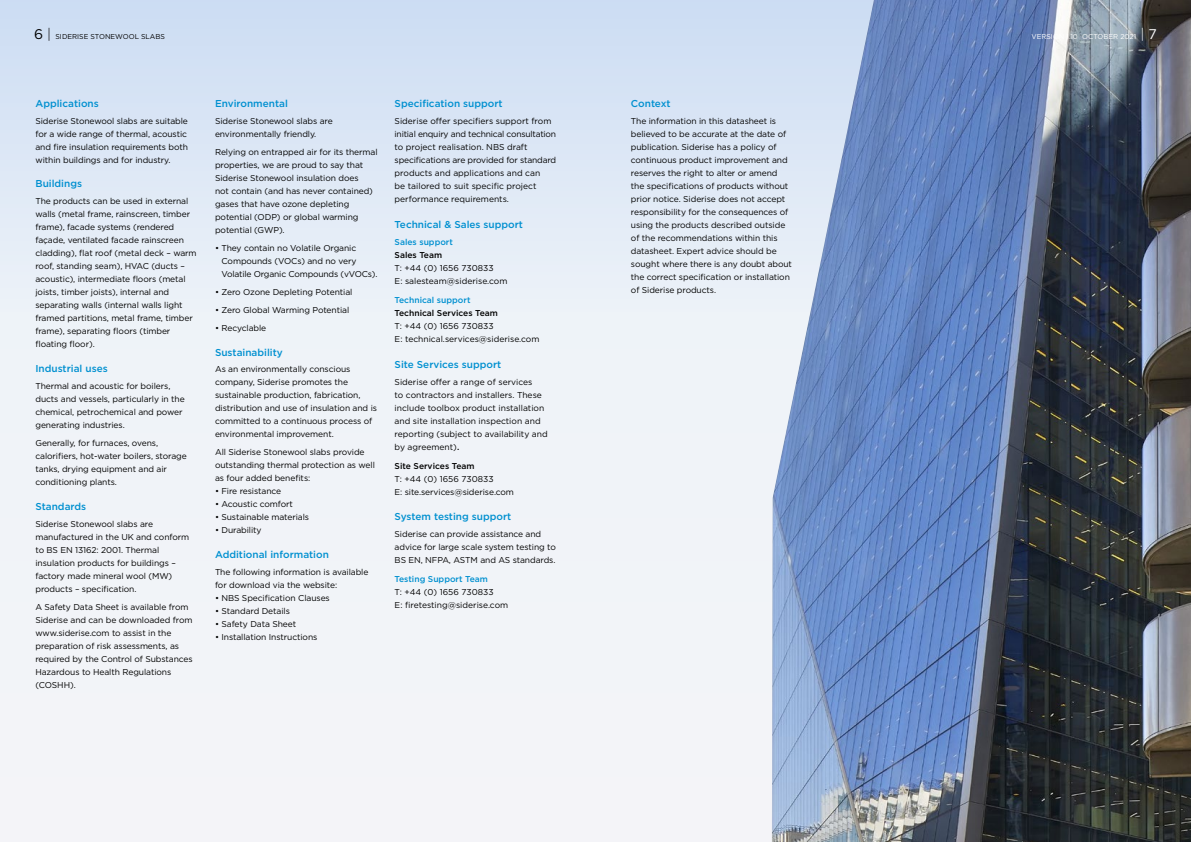
<style>
.page{position:relative;width:1191px;height:842px;background:#fff}
.page>*{position:absolute;margin:0;border:0;box-sizing:border-box;transform-origin:0 0}
.t1{font:500 10px "Gotham";color:#0090d0}
.t2{font:8.5px/13px "Gotham";letter-spacing:-.01em;color:#000}
.t3{font:500 8.5px "Gotham";color:#0090d0}
.t4{font:500 8.5px "Gotham";color:#000}
.t5{font:7px "Gotham";color:#000}
.t6{font:7px "Gotham";color:#fff}
.s1{font-size:14px}
.s2{font-weight:300;font-size:14px}
.s3{font-weight:500}
</style>
<div class="page">
<div style="left:0;top:0;width:595px;height:842px;background:linear-gradient(to bottom,#d8e5f5,#fbf9f9)"></div>
<div style="left:595px;top:0;width:596px;height:842px;background:linear-gradient(to bottom,#d8e5f5,#fbf9f9)"></div>
<img style="left:772px;top:0;width:419px;height:842px">
<p class="t5" style="left:34px;top:32px;width:132px"><span class="s1">6</span> <span class="s2">|</span> SIDERISE STONEWOOL SLABS</p>
<p class="t6" style="left:1031px;top:32px;width:127px">VERSION 1.10 OCTOBER 2021 <span class="s2">|</span> <span class="s1">7</span></p>
<p class="t1" style="left:35px;top:97px;width:65px">Applications</p>
<p class="t2" style="left:35px;top:114px;width:154px">Siderise Stonewool slabs are suitable for a wide range of thermal, acoustic and fire insulation requirements both within buildings and for industry.</p>
<p class="t1" style="left:35px;top:177px;width:48px">Buildings</p>
<p class="t2" style="left:35px;top:195px;width:163px">The products can be used in external walls (metal frame, rainscreen, timber frame), facade systems (rendered façade, ventilated facade rainscreen cladding), flat roof (metal deck – warm roof, standing seam), HVAC (ducts – acoustic), intermediate floors (metal joists, timber joists), internal and separating walls (internal walls light framed partitions, metal frame, timber frame), separating floors (timber floating floor).</p>
<p class="t1" style="left:35px;top:362px;width:74px">Industrial uses</p>
<p class="t2" style="left:35px;top:379px;width:151px">Thermal and acoustic for boilers, ducts and vessels, particularly in the chemical, petrochemical and power generating industries.</p>
<p class="t2" style="left:35px;top:436px;width:153px">Generally, for furnaces, ovens, calorifiers, hot-water boilers, storage tanks, drying equipment and air conditioning plants.</p>
<p class="t1" style="left:35px;top:500px;width:52px">Standards</p>
<p class="t2" style="left:35px;top:517px;width:155px">Siderise Stonewool slabs are manufactured in the UK and conform to BS EN 13162: 2001. Thermal insulation products for buildings – factory made mineral wool (MW) products – specification.</p>
<p class="t2" style="left:35px;top:600px;width:159px">A Safety Data Sheet is available from<br>Siderise and can be downloaded from www.siderise.com to assist in the preparation of risk assessments, as required by the Control of Substances<br>Hazardous to Health Regulations (COSHH).</p>
<p class="t1" style="left:215px;top:97px;width:74px">Environmental</p>
<p class="t2" style="left:215px;top:114px;width:119px">Siderise Stonewool slabs are environmentally friendly.</p>
<p class="t2" style="left:215px;top:145px;width:164px">Relying on entrapped air for its thermal properties, we are proud to say that Siderise Stonewool insulation does<br>not contain (and has never contained) gases that have ozone depleting potential (ODP) or global warming potential (GWP).</p>
<p class="t2" style="left:221px;top:241px;width:157px;text-indent:-6px">• They contain no Volatile Organic<br>Compounds (VOCs) and no very<br>Volatile Organic Compounds (vVOCs).</p>
<p class="t2" style="left:215px;top:285px;width:139px">• Zero Ozone Depleting Potential</p>
<p class="t2" style="left:215px;top:303px;width:136px">• Zero Global Warming Potential</p>
<p class="t2" style="left:215px;top:321px;width:53px">• Recyclable</p>
<p class="t1" style="left:215px;top:345px;width:69px">Sustainability</p>
<p class="t2" style="left:215px;top:363px;width:163px">As an environmentally conscious company, Siderise promotes the sustainable production, fabrication, distribution and use of insulation and is committed to a continuous process of environmental improvement.</p>
<p class="t2" style="left:215px;top:446px;width:161px">All Siderise Stonewool slabs provide outstanding thermal protection as well as four added benefits:</p>
<p class="t2" style="left:215px;top:485px;width:68px">• Fire resistance</p>
<p class="t2" style="left:215px;top:497px;width:80px">• Acoustic comfort</p>
<p class="t2" style="left:215px;top:510px;width:96px">• Sustainable materials</p>
<p class="t2" style="left:215px;top:523px;width:48px">• Durability</p>
<p class="t1" style="left:215px;top:548px;width:115px">Additional information</p>
<p class="t2" style="left:215px;top:565px;width:155px">The following information is available for download via the website:</p>
<p class="t2" style="left:215px;top:591px;width:116px">• NBS Specification Clauses</p>
<p class="t2" style="left:215px;top:604px;width:76px">• Standard Details</p>
<p class="t2" style="left:215px;top:617px;width:83px">• Safety Data Sheet</p>
<p class="t2" style="left:215px;top:630px;width:104px">• Installation Instructions</p>
<p class="t1" style="left:394px;top:97px;width:110px">Specification support</p>
<p class="t2" style="left:394px;top:114px;width:163px">Siderise offer specifiers support from initial enquiry and technical consultation to project realisation. NBS draft specifications are provided for standard products and applications and can<br>be tailored to suit specific project performance requirements.</p>
<p class="t1" style="left:394px;top:218px;width:130px">Technical &amp; Sales support</p>
<p class="t3" style="left:394px;top:236px;width:60px">Sales support</p>
<p class="t4" style="left:394px;top:249px;width:49px">Sales Team</p>
<p class="t2" style="left:394px;top:261px;width:114px">T: +44 (0) 1656 730833<br>E: salesteam@siderise.com</p>
<p class="t3" style="left:394px;top:295px;width:77px">Technical support</p>
<p class="t4" style="left:394px;top:308px;width:105px">Technical Services Team</p>
<p class="t2" style="left:394px;top:320px;width:146px">T: +44 (0) 1656 730833<br>E: technical.services@siderise.com</p>
<p class="t1" style="left:394px;top:358px;width:108px">Site Services support</p>
<p class="t2" style="left:394px;top:375px;width:155px">Siderise offer a range of services<br>to contractors and installers. These include toolbox product installation and site installation inspection and reporting (subject to availability and by agreement)<span class="s3">.</span></p>
<p class="t4" style="left:394px;top:460px;width:81px">Site Services Team</p>
<p class="t2" style="left:394px;top:472px;width:121px">T: +44 (0) 1656 730833<br>E: site.services@siderise.com</p>
<p class="t1" style="left:394px;top:510px;width:118px">System testing support</p>
<p class="t2" style="left:394px;top:527px;width:163px">Siderise can provide assistance and advice for large scale system testing to<br>BS EN, NFPA, ASTM and AS standards.</p>
<p class="t3" style="left:394px;top:573px;width:95px">Testing Support Team</p>
<p class="t2" style="left:394px;top:585px;width:115px">T: +44 (0) 1656 730833<br>E: firetesting@siderise.com</p>
<p class="t1" style="left:631px;top:97px;width:41px">Context</p>
<p class="t2" style="left:631px;top:114px;width:163px">The information in this datasheet is believed to be accurate at the date of publication. Siderise has a policy of continuous product improvement and reserves the right to alter or amend the specifications of products without prior notice. Siderise does not accept responsibility for the consequences of using the products described outside of the recommendations within this datasheet. Expert advice should be sought where there is any doubt about the correct specification or installation of Siderise products.</p>
</div>
